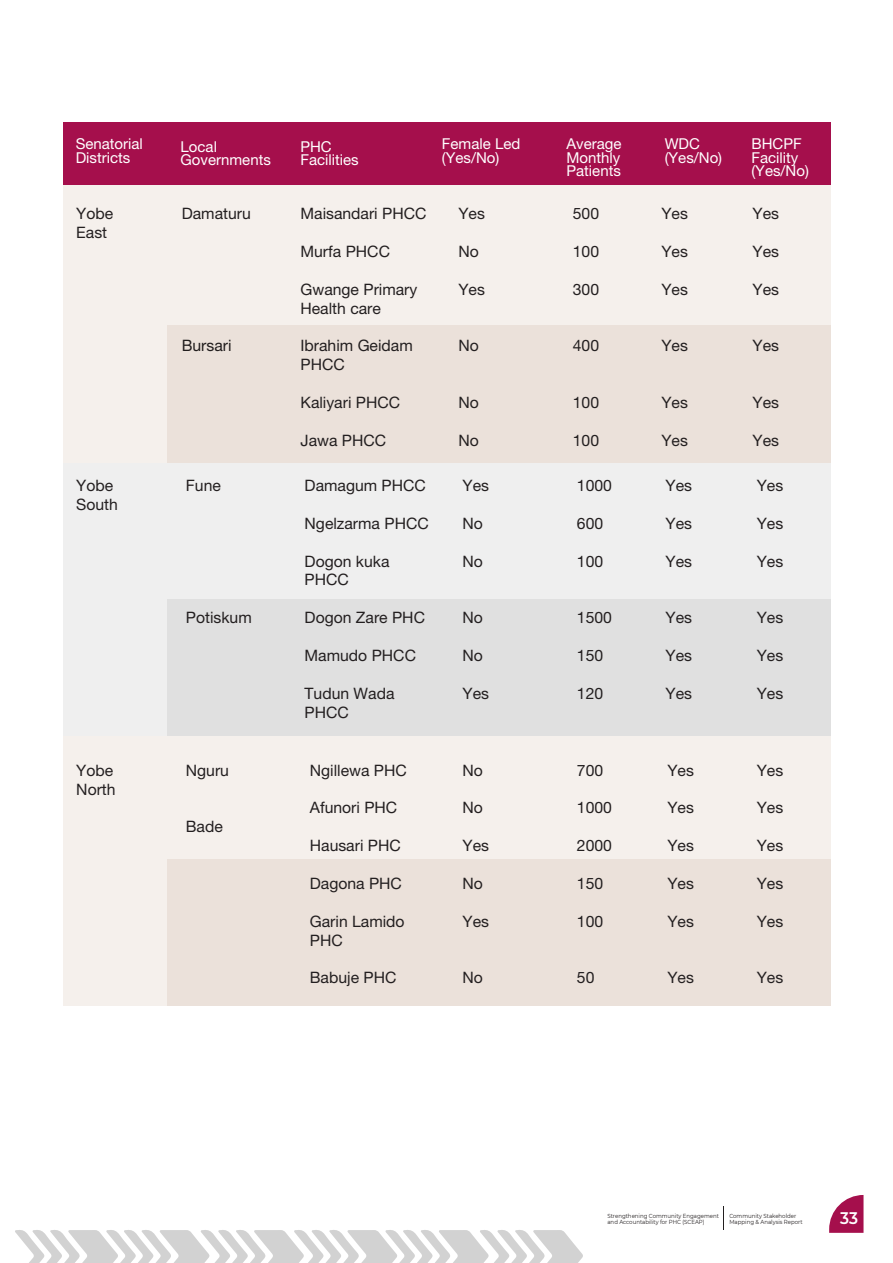
<style>
.page{position:relative;width:893px;height:1263px;background:#fff}
.page>*{position:absolute;margin:0;border:0;box-sizing:border-box;transform-origin:0 0}
.t1{font:600 16.8px "Montserrat";color:#fff;scale:.92 1}
.t2{font:15.75px/18.9px "Helvetica Neue LT Pro";color:#231f20}
.t3{font:15px/13.5px "Helvetica Neue LT Pro";color:#fff}
.t4{font:5.85px/6px "Montserrat";color:#231f20;scale:.92 1}
</style>
<div class="page">
<svg style="left:829px;top:1195px;width:34px;height:38px"></svg>
<svg style="left:15px;top:1230px;width:568px;height:33px"></svg>
<div style="left:63px;top:463px;width:767px;height:273px;background:#efefef"></div>
<div style="left:63px;top:185px;width:767px;height:278px;background:#f5f0ec"></div>
<div style="left:167px;top:325px;width:663px;height:138px;background:#ebe1da"></div>
<div style="left:63px;top:736px;width:767px;height:270px;background:#f5f0ec"></div>
<div style="left:167px;top:860px;width:663px;height:146px;background:#ebe1da"></div>
<div style="left:167px;top:599px;width:663px;height:137px;background:#e0e0e0"></div>
<div style="left:63px;top:123px;width:767px;height:62px;background:#a50f4c"></div>
<p class="t3" style="left:76px;top:137px;width:69px">Senatorial<br>Districts</p>
<p class="t3" style="left:181px;top:139px;width:92px">Local<br>Governments</p>
<p class="t3" style="left:300px;top:139px;width:60px">PHC<br>Facilities</p>
<p class="t3" style="left:442px;top:137px;width:80px">Female Led (Yes/No)</p>
<p class="t3" style="left:566px;top:137px;width:56px;text-align:justify">Average Monthly Patients</p>
<p class="t3" style="left:665px;top:137px;width:59px">WDC (Yes/No)</p>
<p class="t3" style="left:751px;top:137px;width:59px">BHCPF<br>Facility (Yes/No)</p>
<p class="t2" style="left:458px;top:204px;width:28px">Yes</p>
<p class="t2" style="left:458px;top:242px;width:22px">No</p>
<p class="t2" style="left:458px;top:279px;width:28px">Yes</p>
<p class="t2" style="left:300px;top:204px;width:127px">Maisandari PHCC</p>
<p class="t2" style="left:300px;top:242px;width:91px">Murfa PHCC</p>
<p class="t2" style="left:300px;top:279px;width:118px">Gwange Primary<br>Health care</p>
<p class="t2" style="left:300px;top:336px;width:114px">Ibrahim Geidam<br>PHCC</p>
<p class="t2" style="left:300px;top:393px;width:101px">Kaliyari PHCC</p>
<p class="t2" style="left:300px;top:431px;width:87px">Jawa PHCC</p>
<p class="t2" style="left:76px;top:204px;width:39px">Yobe<br>East</p>
<p class="t2" style="left:573px;top:204px;width:28px">500</p>
<p class="t2" style="left:573px;top:242px;width:28px">100</p>
<p class="t2" style="left:573px;top:279px;width:28px">300</p>
<p class="t2" style="left:182px;top:204px;width:71px">Damaturu</p>
<p class="t2" style="left:661px;top:204px;width:28px">Yes</p>
<p class="t2" style="left:661px;top:242px;width:28px">Yes</p>
<p class="t2" style="left:661px;top:279px;width:28px">Yes</p>
<p class="t2" style="left:753px;top:204px;width:28px">Yes</p>
<p class="t2" style="left:753px;top:242px;width:28px">Yes</p>
<p class="t2" style="left:753px;top:279px;width:28px">Yes</p>
<p class="t2" style="left:182px;top:336px;width:51px">Bursari</p>
<p class="t2" style="left:458px;top:336px;width:22px">No</p>
<p class="t2" style="left:661px;top:336px;width:28px">Yes</p>
<p class="t2" style="left:753px;top:336px;width:28px">Yes</p>
<p class="t2" style="left:573px;top:336px;width:28px">400</p>
<p class="t2" style="left:458px;top:393px;width:22px">No</p>
<p class="t2" style="left:458px;top:431px;width:22px">No</p>
<p class="t2" style="left:661px;top:393px;width:28px">Yes</p>
<p class="t2" style="left:661px;top:431px;width:28px">Yes</p>
<p class="t2" style="left:753px;top:393px;width:28px">Yes</p>
<p class="t2" style="left:753px;top:431px;width:28px">Yes</p>
<p class="t2" style="left:573px;top:393px;width:28px">100</p>
<p class="t2" style="left:573px;top:431px;width:28px">100</p>
<p class="t2" style="left:76px;top:476px;width:43px">Yobe<br>South</p>
<p class="t2" style="left:76px;top:760px;width:41px">Yobe<br>North</p>
<p class="t2" style="left:186px;top:476px;width:37px">Fune</p>
<p class="t2" style="left:186px;top:608px;width:67px">Potiskum</p>
<p class="t2" style="left:305px;top:476px;width:123px">Damagum PHCC</p>
<p class="t2" style="left:305px;top:513px;width:126px">Ngelzarma PHCC</p>
<p class="t2" style="left:305px;top:551px;width:86px">Dogon kuka<br>PHCC</p>
<p class="t2" style="left:305px;top:608px;width:122px">Dogon Zare PHC</p>
<p class="t2" style="left:305px;top:646px;width:113px">Mamudo PHCC</p>
<p class="t2" style="left:305px;top:684px;width:91px">Tudun Wada<br>PHCC</p>
<p class="t2" style="left:462px;top:476px;width:28px">Yes</p>
<p class="t2" style="left:462px;top:513px;width:22px">No</p>
<p class="t2" style="left:462px;top:551px;width:22px">No</p>
<p class="t2" style="left:462px;top:608px;width:22px">No</p>
<p class="t2" style="left:462px;top:646px;width:22px">No</p>
<p class="t2" style="left:462px;top:684px;width:28px">Yes</p>
<p class="t2" style="left:186px;top:760px;width:45px">Nguru</p>
<p class="t2" style="left:186px;top:817px;width:39px">Bade</p>
<p class="t2" style="left:310px;top:760px;width:99px">Ngillewa PHC</p>
<p class="t2" style="left:310px;top:798px;width:89px">Afunori PHC</p>
<p class="t2" style="left:310px;top:836px;width:92px">Hausari PHC</p>
<p class="t2" style="left:310px;top:874px;width:94px">Dagona PHC</p>
<p class="t2" style="left:310px;top:911px;width:96px">Garin Lamido<br>PHC</p>
<p class="t2" style="left:310px;top:968px;width:88px">Babuje PHC</p>
<p class="t2" style="left:462px;top:760px;width:22px">No</p>
<p class="t2" style="left:462px;top:798px;width:22px">No</p>
<p class="t2" style="left:462px;top:836px;width:28px">Yes</p>
<p class="t2" style="left:462px;top:874px;width:22px">No</p>
<p class="t2" style="left:462px;top:911px;width:28px">Yes</p>
<p class="t2" style="left:462px;top:968px;width:22px">No</p>
<p class="t2" style="left:577px;top:476px;width:37px">1000</p>
<p class="t2" style="left:577px;top:513px;width:28px">600</p>
<p class="t2" style="left:577px;top:551px;width:28px">100</p>
<p class="t2" style="left:577px;top:608px;width:37px">1500</p>
<p class="t2" style="left:577px;top:646px;width:28px">150</p>
<p class="t2" style="left:577px;top:684px;width:28px">120</p>
<p class="t2" style="left:577px;top:760px;width:28px">700</p>
<p class="t2" style="left:577px;top:798px;width:37px">1000</p>
<p class="t2" style="left:577px;top:836px;width:37px">2000</p>
<p class="t2" style="left:577px;top:874px;width:28px">150</p>
<p class="t2" style="left:577px;top:911px;width:28px">100</p>
<p class="t2" style="left:577px;top:968px;width:19px">50</p>
<p class="t2" style="left:665px;top:476px;width:28px">Yes</p>
<p class="t2" style="left:665px;top:513px;width:28px">Yes</p>
<p class="t2" style="left:665px;top:551px;width:28px">Yes</p>
<p class="t2" style="left:665px;top:608px;width:28px">Yes</p>
<p class="t2" style="left:665px;top:646px;width:28px">Yes</p>
<p class="t2" style="left:665px;top:684px;width:28px">Yes</p>
<p class="t2" style="left:667px;top:760px;width:28px">Yes</p>
<p class="t2" style="left:667px;top:798px;width:28px">Yes</p>
<p class="t2" style="left:667px;top:836px;width:28px">Yes</p>
<p class="t2" style="left:667px;top:874px;width:28px">Yes</p>
<p class="t2" style="left:667px;top:911px;width:28px">Yes</p>
<p class="t2" style="left:667px;top:968px;width:28px">Yes</p>
<p class="t2" style="left:757px;top:476px;width:28px">Yes</p>
<p class="t2" style="left:757px;top:513px;width:28px">Yes</p>
<p class="t2" style="left:757px;top:551px;width:28px">Yes</p>
<p class="t2" style="left:757px;top:608px;width:28px">Yes</p>
<p class="t2" style="left:757px;top:646px;width:28px">Yes</p>
<p class="t2" style="left:757px;top:684px;width:28px">Yes</p>
<p class="t2" style="left:757px;top:760px;width:28px">Yes</p>
<p class="t2" style="left:757px;top:798px;width:28px">Yes</p>
<p class="t2" style="left:757px;top:836px;width:28px">Yes</p>
<p class="t2" style="left:757px;top:874px;width:28px">Yes</p>
<p class="t2" style="left:757px;top:911px;width:28px">Yes</p>
<p class="t2" style="left:757px;top:968px;width:28px">Yes</p>
<p class="t4" style="left:607px;top:1213px;width:123px">Strengthening Community Engagement and Accountability for PHC (SCEAP)</p>
<p class="t1" style="left:840px;top:1206px;width:21px">33</p>
<p class="t4" style="left:729px;top:1213px;width:81px">Community Stakeholder<br>Mapping &amp; Analysis Report</p>
</div>
